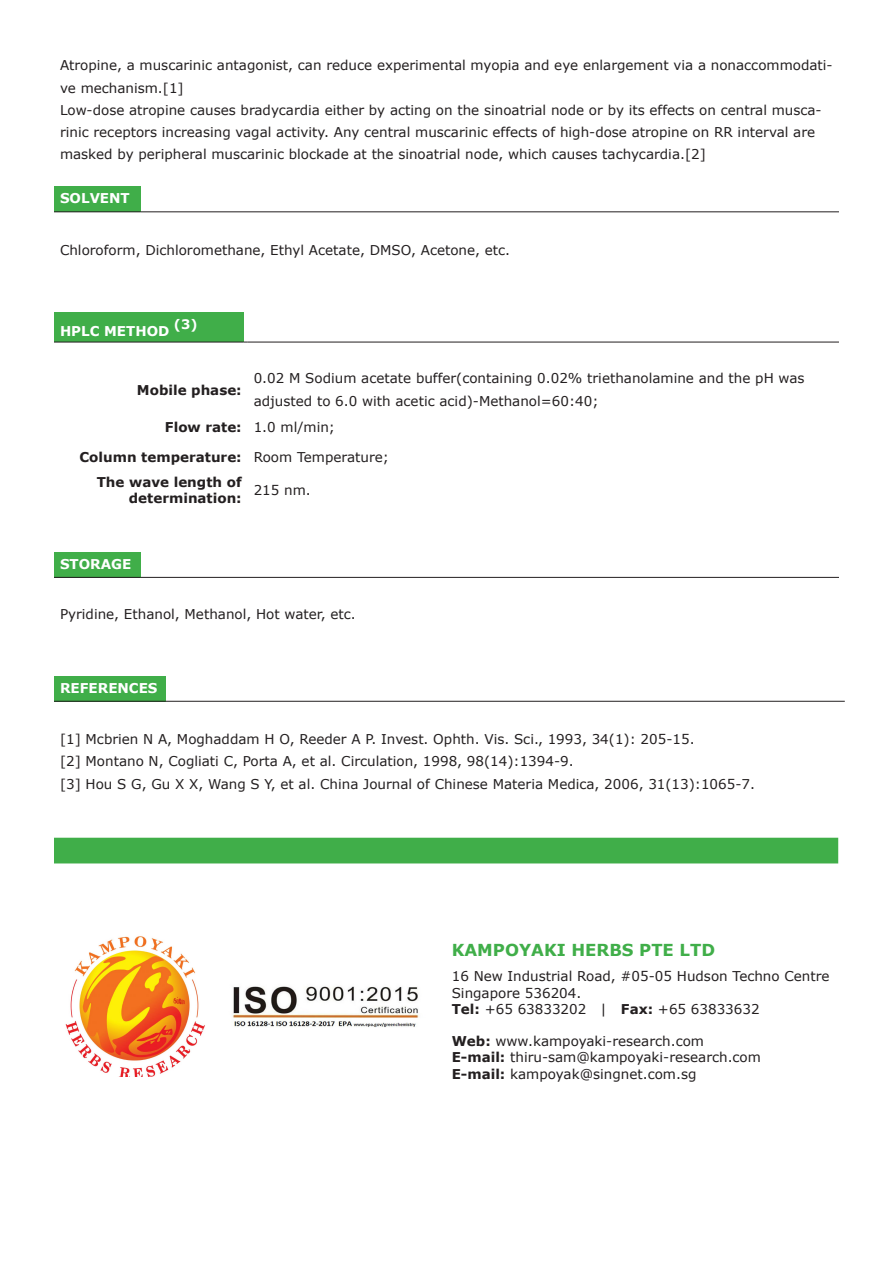
<style>
.page{position:relative;width:893px;height:1263px;background:#fff}
.page>*{position:absolute;margin:0;border:0;box-sizing:border-box;transform-origin:0 0}
.t1{font:700 16.5px "Verdana";color:#40ae49}
.t2{font:13.5px/22.2px "Verdana";color:#231f20}
.t3{font:700 13.5px/16.2px "Verdana";color:#231f20;text-align:right}
.t4{font:700 13.5px "Verdana";color:#fff}
.t5{font:700 13.05px "Verdana";color:#fff}
.s1{font-weight:700}
</style>
<div class="page">
<div style="left:54px;top:187px;width:86px;height:25px;background:#40ae49"></div>
<hr style="left:54px;top:212px;width:86px;height:1px;background:#231f20">
<hr style="left:140px;top:212px;width:699px;height:1px;background:#231f20">
<div style="left:54px;top:313px;width:189px;height:29px;background:#40ae49"></div>
<hr style="left:54px;top:342px;width:189px;height:1px;background:#231f20">
<hr style="left:248px;top:342px;width:591px;height:1px;background:#231f20">
<div style="left:54px;top:552px;width:86px;height:25px;background:#40ae49"></div>
<hr style="left:54px;top:577px;width:86px;height:1px;background:#231f20">
<hr style="left:140px;top:577px;width:699px;height:1px;background:#231f20">
<div style="left:54px;top:676px;width:112px;height:25px;background:#40ae49"></div>
<hr style="left:54px;top:701px;width:112px;height:1px;background:#231f20">
<hr style="left:166px;top:701px;width:679px;height:1px;background:#231f20">
<div style="left:54px;top:838px;width:784px;height:25px;background:#40ae49"></div>
<img style="left:65px;top:936px;width:140px;height:140px">
<img style="left:232px;top:986px;width:187px;height:41px">
<p class="t2" style="left:60px;top:55px;width:774px">Atropine, a muscarinic antagonist, can reduce experimental myopia and eye enlargement via a nonaccommodati&shy;ve mechanism.[1]</p>
<p class="t2" style="left:60px;top:99px;width:763px">Low-dose atropine causes bradycardia either by acting on the sinoatrial node or by its effects on central musca&shy;rinic receptors increasing vagal activity. Any central muscarinic effects of high-dose atropine on RR interval are masked by peripheral muscarinic blockade at the sinoatrial node, which causes tachycardia.[2]</p>
<p class="t4" style="left:60px;top:189px;width:71px">SOLVENT</p>
<p class="t2" style="left:60px;top:240px;width:452px">Chloroform, Dichloromethane, Ethyl Acetate, DMSO, Acetone, etc.</p>
<p class="t4" style="left:60px;top:322px;width:111px">HPLC METHOD</p>
<p class="t5" style="left:174px;top:315px;width:25px">(3)</p>
<p class="t3" style="left:137px;top:382px;width:106px">Mobile phase:</p>
<p class="t2" style="left:254px;top:368px;width:552px">0.02 M Sodium acetate buffer(containing 0.02% triethanolamine and the pH was adjusted to 6.0 with acetic acid)-Methanol=60:40;</p>
<p class="t3" style="left:165px;top:419px;width:78px">Flow rate:</p>
<p class="t2" style="left:254px;top:416px;width:83px">1.0 ml/min;</p>
<p class="t3" style="left:80px;top:449px;width:164px">Column temperature:</p>
<p class="t2" style="left:254px;top:446px;width:137px">Room Temperature;</p>
<p class="t3" style="left:97px;top:474px;width:146px">The wave length of determination:</p>
<p class="t2" style="left:254px;top:479px;width:59px">215 nm.</p>
<p class="t4" style="left:60px;top:555px;width:73px">STORAGE</p>
<p class="t2" style="left:60px;top:603px;width:297px">Pyridine, Ethanol, Methanol, Hot water, etc.</p>
<p class="t4" style="left:60px;top:679px;width:99px">REFERENCES</p>
<p class="t2" style="left:60px;top:728px;width:636px">[1] Mcbrien N A, Moghaddam H O, Reeder A P. Invest. Ophth. Vis. Sci., 1993, 34(1): 205-15.</p>
<p class="t2" style="left:60px;top:750px;width:515px">[2] Montano N, Cogliati C, Porta A, et al. Circulation, 1998, 98(14):1394-9.</p>
<p class="t2" style="left:60px;top:773px;width:696px">[3] Hou S G, Gu X X, Wang S Y, et al. China Journal of Chinese Materia Medica, 2006, 31(13):1065-7.</p>
<p class="t1" style="left:452px;top:939px;width:265px">KAMPOYAKI HERBS PTE LTD</p>
<p class="t2" style="left:452px;top:965px;width:379px">16 New Industrial Road, #05-05 Hudson Techno Centre</p>
<p class="t2" style="left:452px;top:982px;width:131px">Singapore 536204.</p>
<p class="t2" style="left:452px;top:998px;width:309px"><span class="s1">Tel:</span> +65 63833202 | <span class="s1">Fax:</span> +65 63833632</p>
<p class="t2" style="left:452px;top:1030px;width:254px"><span class="s1">Web:</span> www.kampoyaki-research.com</p>
<p class="t2" style="left:452px;top:1046px;width:311px"><span class="s1">E-mail:</span> thiru-sam@kampoyaki-research.com</p>
<p class="t2" style="left:452px;top:1063px;width:246px"><span class="s1">E-mail:</span> kampoyak@singnet.com.sg</p>
</div>
